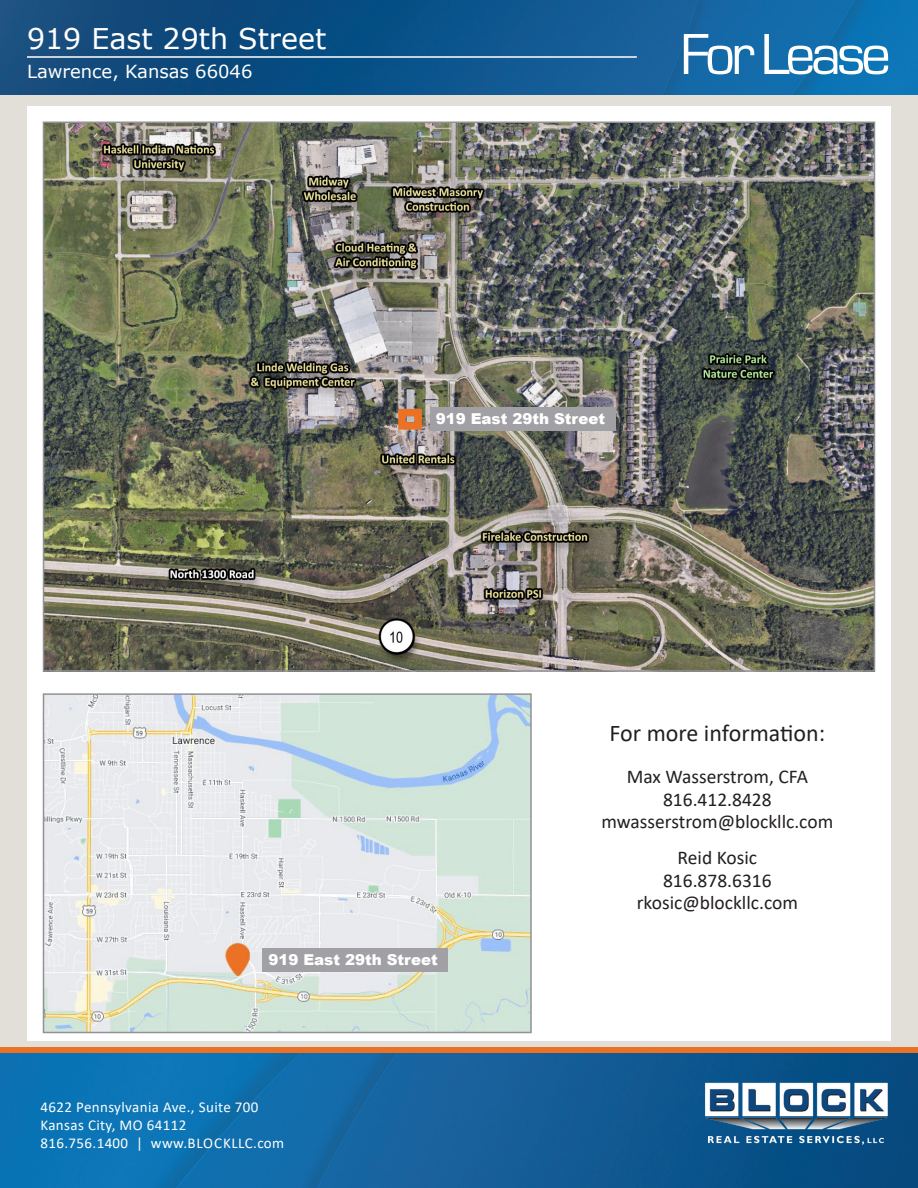
<style>
.page{position:relative;width:918px;height:1188px;background:#fff}
.page>*{position:absolute;margin:0;border:0;box-sizing:border-box;transform-origin:0 0}
.t1{font:60px "Eurostile";letter-spacing:-.075em;color:#fff}
.t2{font:28.5px "Verdana";color:#fff}
.t3{font:24px "Calibri";color:#231f20}
.BRES_-_Broker_Contact_Information{font:19.5px/22.5px "Calibri";color:#231f20;text-align:center}
.t4{font:18px "Verdana";color:#fff}
.t5{font:15px/18px "Calibri";letter-spacing:.025em;color:#fff}
.t6{font:900 15px "Arial";color:#fff}
</style>
<div class="page">
<div style="left:0;top:93px;width:918px;height:978px;background:#e2dfd9"></div>
<img style="left:0;top:1053px;width:918px;height:135px">
<img style="left:701px;top:1073px;width:190px;height:75px">
<div style="left:0;top:1047px;width:918px;height:6px;background:#eb7125"></div>
<img style="left:0;top:0;width:918px;height:94px">
<hr style="left:27px;top:56px;width:610px;height:2px;background:#fff">
<div style="left:27px;top:107px;width:864px;height:934px;background:#fff"></div>
<img style="left:46px;top:696px;width:483px;height:334px">
<div style="left:43px;top:693px;width:489px;height:340px;border:2px solid #919295"></div>
<img style="left:46px;top:125px;width:826px;height:544px">
<div style="left:262px;top:948px;width:186px;height:24px;background:#a1a1a5"></div>
<div style="left:430px;top:408px;width:186px;height:23px;background:#a1a1a5"></div>
<svg style="left:394px;top:405px;width:32px;height:28px"></svg>
<h2 class="t2" style="left:27px;top:19px;width:301px">919 East 29th Street</h2>
<p class="t4" style="left:27px;top:59px;width:227px">Lawrence, Kansas 66046</p>
<h1 class="t1" style="left:680px;top:22px;width:212px">For Lease</h1>
<p class="t6" style="left:436px;top:408px;width:171px">919 East 29th Street</p>
<p class="t3" style="left:610px;top:716px;width:217px">For more information:</p>
<p class="BRES_-_Broker_Contact_Information" style="left:601px;top:765px;width:233px">Max Wasserstrom, CFA<br>816.412.8428 mwasserstrom@blockllc.com</p>
<p class="BRES_-_Broker_Contact_Information" style="left:637px;top:846px;width:163px">Reid Kosic<br>816.878.6316 rkosic@blockllc.com</p>
<p class="t6" style="left:268px;top:949px;width:171px">919 East 29th Street</p>
<p class="t5" style="left:40px;top:1097px;width:245px">4622 Pennsylvania Ave., Suite 700<br>Kansas City, MO 64112<br>816.756.1400 | www.BLOCKLLC.com</p>
</div>
